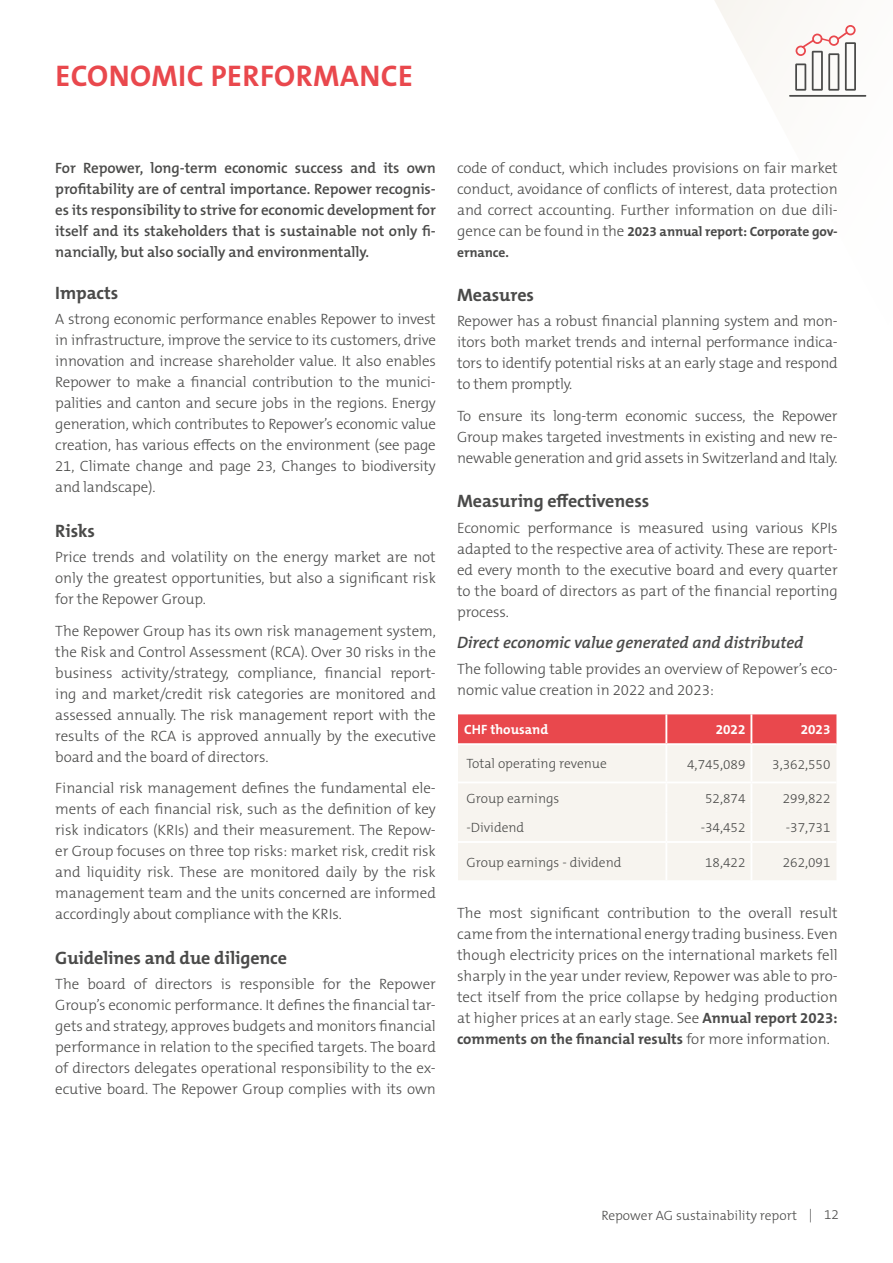
<style>
.page{position:relative;width:893px;height:1263px;background:#fff}
.page>*{position:absolute;margin:0;border:0;box-sizing:border-box;transform-origin:0 0}
.t1{font:700 30px "The Mix B W7";letter-spacing:.015em;color:#e9484d}
.t2{font:700 18px "The Mix B W7";letter-spacing:-.005em;color:#4a4a49}
.t3{font:italic 600 16.5px "The Mix B W6";letter-spacing:-.005em;color:#4a4a49}
.t4{font:300 15px/21px "The Mix B W3";letter-spacing:-.005em;color:#4a4a49;text-align:justify}
.t5{font:600 15px/21px "The Mix B W6";letter-spacing:-.005em;color:#4a4a49;text-align:justify}
.t6{font:700 15px "The Mix B W7";color:#4a4a49}
.t7{font:300 13.5px "The Mix B W3";color:#4a4a49}
.t8{font:700 13.5px/21px "The Mix B W7";letter-spacing:-.005em;color:#4a4a49}
.t9{font:700 13.5px "The Mix B W7";color:#fff}
.s1{font-family:"The Mix B W3";font-weight:300;font-size:15px}
.s2{font-size:15px}
.s3{font-family:"The Mix B W7";font-weight:700}
.s4{font-family:"The Mix B W3";font-weight:300}
</style>
<div class="page">
<svg style="left:715px;top:0;width:152px;height:97px;fill:#faf9f6"></svg>
<div style="left:458px;top:714px;width:378px;height:29px;background:#e9484d"></div>
<div style="left:458px;top:745px;width:378px;height:135px;background:#f7f4ef"></div>
<hr style="left:665px;top:714px;width:2px;height:29px;background:#fff">
<hr style="left:750px;top:714px;width:2px;height:29px;background:#fff">
<hr style="left:665px;top:745px;width:2px;height:36px;background:#fff">
<hr style="left:750px;top:745px;width:2px;height:36px;background:#fff">
<hr style="left:458px;top:781px;width:208px;height:2px;background:#fff">
<hr style="left:666px;top:781px;width:85px;height:2px;background:#fff">
<hr style="left:665px;top:783px;width:2px;height:29px;background:#fff">
<hr style="left:751px;top:781px;width:85px;height:2px;background:#fff">
<hr style="left:750px;top:783px;width:2px;height:29px;background:#fff">
<hr style="left:665px;top:812px;width:2px;height:29px;background:#fff">
<hr style="left:750px;top:812px;width:2px;height:29px;background:#fff">
<hr style="left:458px;top:841px;width:208px;height:2px;background:#fff">
<hr style="left:666px;top:841px;width:85px;height:2px;background:#fff">
<hr style="left:665px;top:843px;width:2px;height:37px;background:#fff">
<hr style="left:751px;top:841px;width:85px;height:2px;background:#fff">
<hr style="left:750px;top:843px;width:2px;height:37px;background:#fff">
<hr style="left:789px;top:95px;width:77px;height:2px;background:#4a4a49">
<svg style="left:795px;top:25px;width:61px;height:66px"></svg>
<h1 class="t1" style="left:55px;top:57px;width:359px">ECONOMIC PERFORMANCE</h1>
<p class="t5" style="left:55px;top:157px;width:382px">For Repower, long-term economic success and its own profitability are of central importance. Repower recognis&shy;es its responsibility to strive for economic development for itself and its stakeholders that is sustainable not only fi&shy;nancially, but also socially and environmentally.</p>
<p class="t2" style="left:55px;top:281px;width:65px">Impacts</p>
<p class="t4" style="left:55px;top:309px;width:382px">A strong economic performance enables Repower to invest in infrastructure, improve the service to its customers, drive innovation and increase shareholder value. It also enables Repower to make a financial contribution to the munici&shy;palities and canton and secure jobs in the regions. Energy generation, which contributes to Repower’s economic value creation, has various effects on the environment (see page 21, Climate change and page 23, Changes to biodiversity and landscape).</p>
<p class="t2" style="left:55px;top:519px;width:41px">Risks</p>
<p class="t4" style="left:55px;top:546px;width:382px">Price trends and volatility on the energy market are not only the greatest opportunities, but also a significant risk for the Repower Group.</p>
<p class="t4" style="left:55px;top:620px;width:382px">The Repower Group has its own risk management system, the Risk and Control Assessment (RCA). Over 30 risks in the business activity/strategy, compliance, financial report&shy;ing and market/credit risk categories are monitored and assessed annually. The risk management report with the results of the RCA is approved annually by the executive board and the board of directors.</p>
<p class="t4" style="left:55px;top:778px;width:382px">Financial risk management defines the fundamental ele&shy;ments of each financial risk, such as the definition of key risk indicators (KRIs) and their measurement. The Repow&shy;er Group focuses on three top risks: market risk, credit risk and liquidity risk. These are monitored daily by the risk management team and the units concerned are informed accordingly about compliance with the KRIs.</p>
<p class="t2" style="left:55px;top:946px;width:233px">Guidelines and due diligence</p>
<p class="t4" style="left:55px;top:973px;width:382px">The board of directors is responsible for the Repower Group’s economic performance. It defines the financial tar&shy;gets and strategy, approves budgets and monitors financial performance in relation to the specified targets. The board of directors delegates operational responsibility to the ex&shy;ecutive board. The Repower Group complies with its own</p>
<p class="t4" style="left:457px;top:157px;width:382px">code of conduct, which includes provisions on fair market conduct, avoidance of conflicts of interest, data protection and correct accounting. Further information on due dili-</p>
<p class="t8" style="left:457px;top:221px;width:382px"><span class="s1">gence can be found in the</span> 2023 annual report: Corporate gov&shy;ernance.</p>
<p class="t2" style="left:457px;top:283px;width:78px">Measures</p>
<p class="t4" style="left:457px;top:311px;width:382px">Repower has a robust financial planning system and mon&shy;itors both market trends and internal performance indica&shy;tors to identify potential risks at an early stage and respond to them promptly.</p>
<p class="t4" style="left:457px;top:405px;width:382px">To ensure its long-term economic success, the Repower Group makes targeted investments in existing and new re&shy;newable generation and grid assets in Switzerland and Italy.</p>
<p class="t2" style="left:457px;top:490px;width:194px">Measuring effectiveness</p>
<p class="t4" style="left:457px;top:517px;width:382px">Economic performance is measured using various KPIs adapted to the respective area of activity. These are report&shy;ed every month to the executive board and every quarter to the board of directors as part of the financial reporting process.</p>
<p class="t3" style="left:457px;top:632px;width:348px">Direct economic value generated and distributed</p>
<p class="t4" style="left:457px;top:658px;width:382px">The following table provides an overview of Repower’s eco&shy;nomic value creation in 2022 and 2023:</p>
<p class="t9" style="left:464px;top:721px;width:86px">CHF thousand</p>
<p class="t9" style="left:716px;top:721px;width:31px">2022</p>
<p class="t9" style="left:801px;top:721px;width:31px">2023</p>
<p class="t7" style="left:466px;top:755px;width:142px">Total operating revenue</p>
<p class="t7" style="left:687px;top:756px;width:60px">4<span class="s2">,</span>745<span class="s2">,</span>089</p>
<p class="t7" style="left:772px;top:756px;width:60px">3<span class="s2">,</span>362<span class="s2">,</span>550</p>
<p class="t7" style="left:466px;top:789px;width:94px">Group earnings</p>
<p class="t7" style="left:705px;top:790px;width:42px">52<span class="s2">,</span>874</p>
<p class="t7" style="left:783px;top:790px;width:49px">299<span class="s2">,</span>822</p>
<p class="t7" style="left:466px;top:818px;width:59px">-Dividend</p>
<p class="t7" style="left:701px;top:819px;width:46px">-34<span class="s2">,</span>452</p>
<p class="t7" style="left:786px;top:819px;width:46px">-37<span class="s2">,</span>731</p>
<p class="t7" style="left:466px;top:853px;width:156px">Group earnings - dividend</p>
<p class="t7" style="left:705px;top:854px;width:42px">18<span class="s2">,</span>422</p>
<p class="t7" style="left:783px;top:854px;width:49px">262<span class="s2">,</span>091</p>
<p class="t4" style="left:457px;top:902px;width:382px">The most significant contribution to the overall result came from the international energy trading business. Even though electricity prices on the international markets fell sharply in the year under review, Repower was able to pro&shy;tect itself from the price collapse by hedging production at higher prices at an early stage. See <span class="s3">Annual report 2023:</span></p>
<p class="t6" style="left:457px;top:1029px;width:374px">comments on the financial results <span class="s4">for more information.</span></p>
<p class="t7" style="left:601px;top:1207px;width:239px">Repower AG sustainability report | 12</p>
</div>
